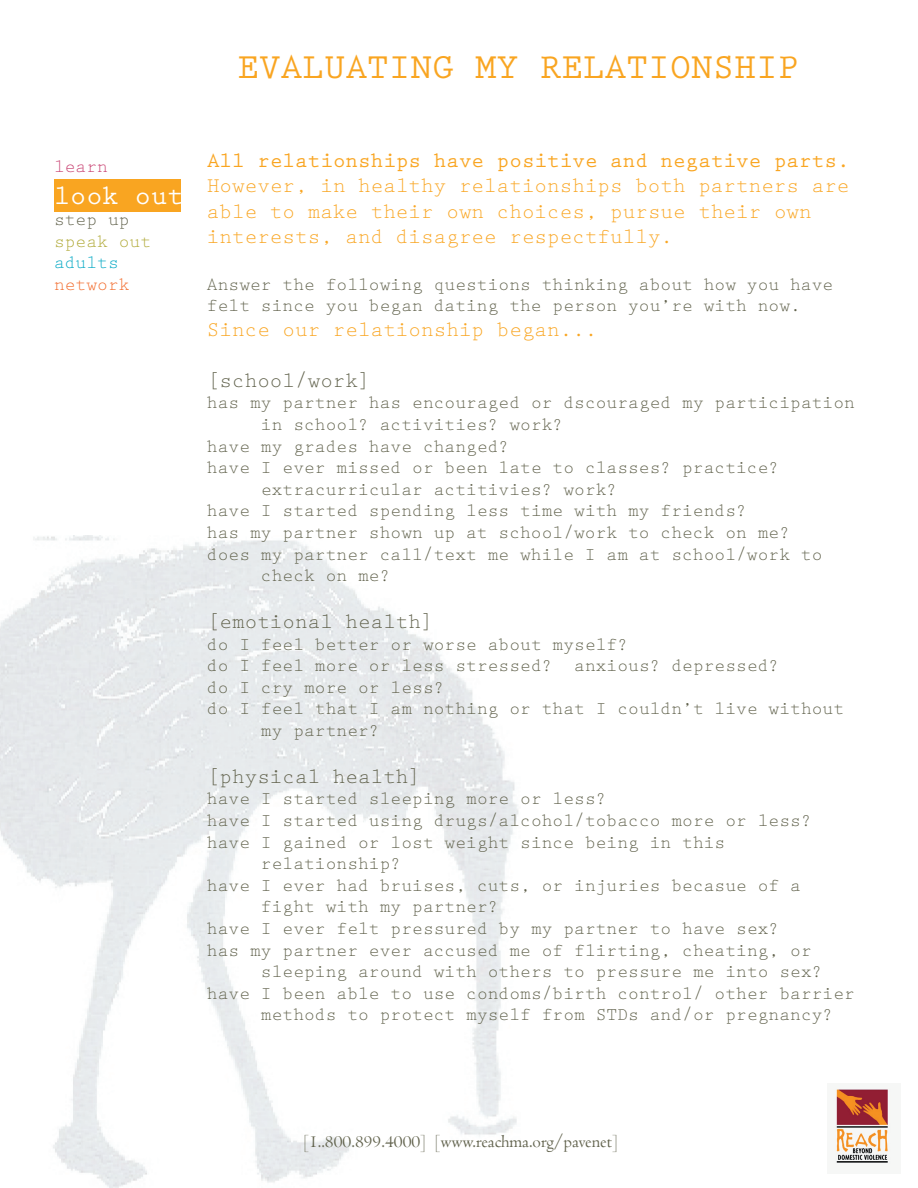
<style>
.page{position:relative;width:918px;height:1188px;background:#fff}
.page>*{position:absolute;margin:0;border:0;box-sizing:border-box;transform-origin:0 0}
.t1{font:700 36px "Prestige Elite Std";color:#f9a521}
.t2{font:700 27px "Prestige Elite Std";color:#fff}
.t3{font:21px/25.2px "Prestige Elite Std";color:#f9a521}
.t4{font:21px "Prestige Elite Std";color:#60614b}
.t5{font:700 21px "Prestige Elite Std";color:#f9a521}
.t6{font:18px/21.6px "Prestige Elite Std";color:#60614b}
.t7{font:18px "Centaur";color:#60614b}
.t8{font:18px "Prestige Elite Std";color:#afa834}
.t9{font:18px "Prestige Elite Std";color:#f26929}
.t10{font:18px "Prestige Elite Std";color:#00a7c3}
.t11{font:18px "Prestige Elite Std";color:#c84171}
</style>
<div class="page">
<div style="left:54px;top:179px;width:126px;height:33px;background:#f9a521"></div>
<img style="left:0;top:535px;width:519px;height:653px">
<img style="left:835px;top:1089px;width:56px;height:75px">
<h1 class="t1" style="left:238px;top:47px;width:563px">EVALUATING MY RELATIONSHIP</h1>
<p class="t11" style="left:54px;top:157px;width:56px">learn</p>
<h2 class="t2" style="left:54px;top:181px;width:131px">look out</h2>
<p class="t6" style="left:54px;top:209px;width:77px">step up</p>
<p class="t8" style="left:54px;top:232px;width:99px">speak out</p>
<p class="t10" style="left:54px;top:253px;width:66px">adults</p>
<p class="t9" style="left:54px;top:275px;width:77px">network</p>
<p class="t5" style="left:207px;top:150px;width:644px">All relationships have positive and negative parts.</p>
<p class="t3" style="left:207px;top:174px;width:644px">However, in healthy relationships both partners are able to make their own choices, pursue their own interests, and disagree respectfully.</p>
<p class="t6" style="left:207px;top:274px;width:628px">Answer the following questions thinking about how you have felt since you began dating the person you’re with now.</p>
<p class="t3" style="left:207px;top:318px;width:392px">Since our relationship began...</p>
<p class="t4" style="left:207px;top:369px;width:165px">[school/work]</p>
<p class="t6" style="left:207px;top:393px;width:650px">has my partner has encouraged or dscouraged my participation</p>
<p class="t6" style="left:261px;top:414px;width:304px">in school? activities? work?</p>
<p class="t6" style="left:207px;top:436px;width:304px">have my grades have changed?</p>
<p class="t6" style="left:207px;top:458px;width:574px">have I ever missed or been late to classes? practice?</p>
<p class="t6" style="left:261px;top:479px;width:358px">extracurricular actitivies? work?</p>
<p class="t6" style="left:207px;top:501px;width:541px">have I started spending less time with my friends?</p>
<p class="t6" style="left:207px;top:522px;width:585px">has my partner shown up at school/work to check on me?</p>
<p class="t6" style="left:207px;top:544px;width:617px">does my partner call/text me while I am at school/work to</p>
<p class="t6" style="left:261px;top:566px;width:131px">check on me?</p>
<p class="t4" style="left:207px;top:610px;width:228px">[emotional health]</p>
<p class="t6" style="left:207px;top:634px;width:423px">do I feel better or worse about myself?</p>
<p class="t6" style="left:207px;top:656px;width:574px">do I feel more or less stressed? anxious? depressed?</p>
<p class="t6" style="left:207px;top:677px;width:239px">do I cry more or less?</p>
<p class="t6" style="left:207px;top:699px;width:639px">do I feel that I am nothing or that I couldn’t live without</p>
<p class="t6" style="left:261px;top:720px;width:120px">my partner?</p>
<p class="t4" style="left:207px;top:765px;width:216px">[physical health]</p>
<p class="t6" style="left:207px;top:789px;width:401px">have I started sleeping more or less?</p>
<p class="t6" style="left:207px;top:810px;width:606px">have I started using drugs/alcohol/tobacco more or less?</p>
<p class="t6" style="left:207px;top:832px;width:520px">have I gained or lost weight since being in this</p>
<p class="t6" style="left:261px;top:854px;width:142px">relationship?</p>
<p class="t6" style="left:207px;top:875px;width:596px">have I ever had bruises, cuts, or injuries becasue of a</p>
<p class="t6" style="left:261px;top:897px;width:239px">fight with my partner?</p>
<p class="t6" style="left:207px;top:918px;width:574px">have I ever felt pressured by my partner to have sex?</p>
<p class="t6" style="left:207px;top:940px;width:606px">has my partner ever accused me of flirting, cheating, or</p>
<p class="t6" style="left:261px;top:962px;width:563px">sleeping around with others to pressure me into sex?</p>
<p class="t6" style="left:207px;top:983px;width:650px">have I been able to use condoms/birth control/ other barrier</p>
<p class="t6" style="left:261px;top:1005px;width:574px">methods to protect myself from STDs and/or pregnancy?</p>
<p class="t7" style="left:303px;top:1131px;width:316px">[1..800.899.4000] [www.reachma.org/pavenet]</p>
</div>
